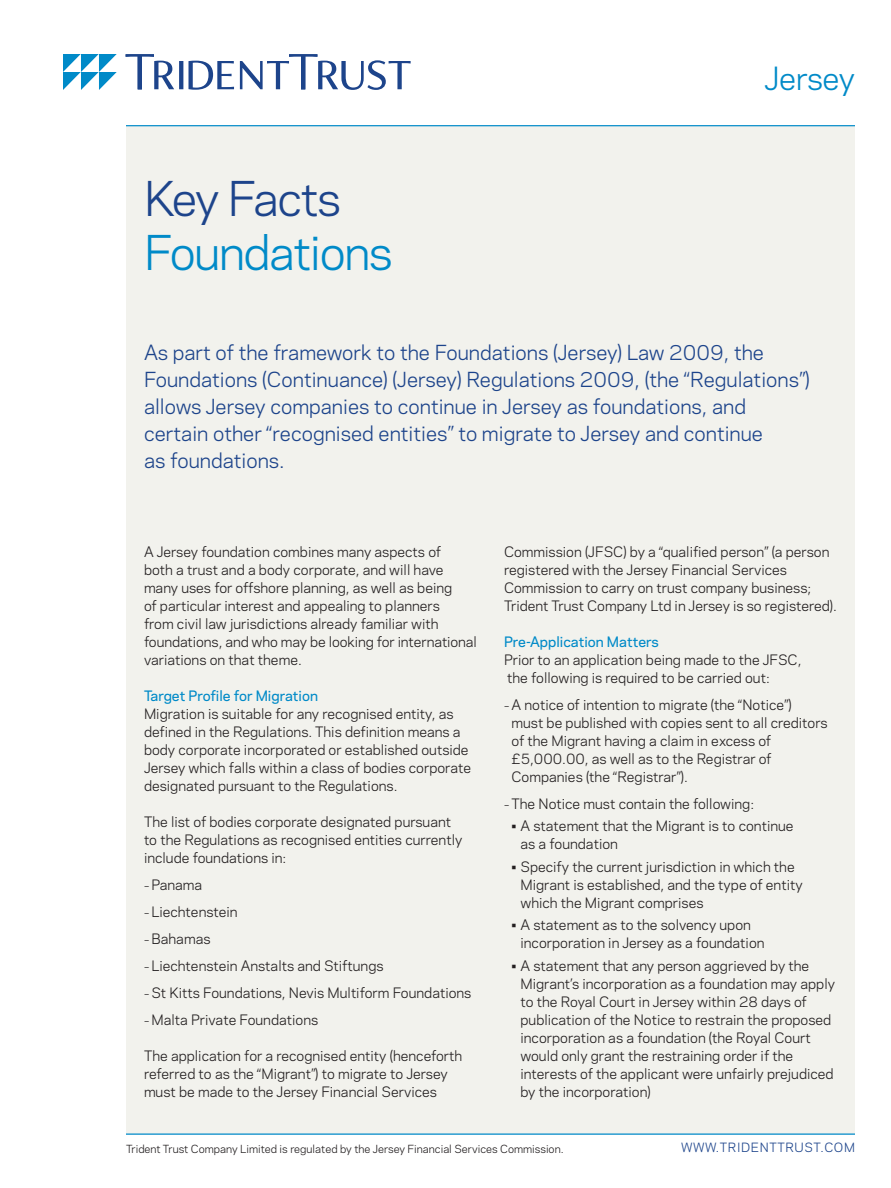
<style>
.page{position:relative;width:891px;height:1188px;background:#fff}
.page>*{position:absolute;margin:0;border:0;box-sizing:border-box;transform-origin:0 0}
.t1{font:45px "Polaris";letter-spacing:-.03em;color:#008ac8}
.t2{font:45px "Polaris";letter-spacing:-.04em;color:#1d448b}
.t3{font:30px "Polaris";letter-spacing:-.01em;color:#008ac8}
.Intro_Text{font:19.5px/27px "Polaris";color:#1d448b}
._1st_Paragraph{font:13.5px/18px "Polaris";color:#231f20}
.Head_1{font:500 13.5px "Polaris";color:#008ac8}
.t4{font:12px "Polaris";letter-spacing:.05em;color:#1d448b}
.Footnote{font:10.5px "Polaris";color:#231f20}
.s1{font-size:10.5px}
</style>
<div class="page">
<div style="left:126px;top:126px;width:729px;height:1008px;background:#f2f2ed"></div>
<hr style="left:126px;top:126px;width:729px;height:1px;background:#008ac8">
<hr style="left:126px;top:1134px;width:729px;height:1px;background:#008ac8">
<svg style="left:126px;top:54px;width:285px;height:36px"></svg>
<svg style="left:63px;top:54px;width:54px;height:36px"></svg>
<h1 class="t2" style="left:144px;top:165px;width:199px">Key Facts</h1>
<h1 class="t1" style="left:144px;top:219px;width:250px">Foundations</h1>
<h2 class="t3" style="left:764px;top:56px;width:92px">Jersey</h2>
<p class="Intro_Text" style="left:144px;top:338px;width:667px">As part of the framework to the Foundations (Jersey) Law 2009, the Foundations (Continuance) (Jersey) Regulations 2009, (the “Regulations”) allows Jersey companies to continue in Jersey as foundations, and certain other “recognised entities” to migrate to Jersey and continue<br>as foundations.</p>
<p class="_1st_Paragraph" style="left:144px;top:542px;width:334px">A Jersey foundation combines many aspects of<br>both a trust and a body corporate, and will have many uses for offshore planning, as well as being<br>of particular interest and appealing to planners<br>from civil law jurisdictions already familiar with foundations, and who may be looking for international variations on that theme.</p>
<p class="Head_1" style="left:144px;top:685px;width:175px">Target Profile for Migration</p>
<p class="_1st_Paragraph" style="left:144px;top:704px;width:329px">Migration is suitable for any recognised entity, as defined in the Regulations. This definition means a body corporate incorporated or established outside Jersey which falls within a class of bodies corporate designated pursuant to the Regulations.</p>
<p class="_1st_Paragraph" style="left:144px;top:812px;width:320px">The list of bodies corporate designated pursuant to the Regulations as recognised entities currently include foundations in:</p>
<p class="_1st_Paragraph" style="left:144px;top:875px;width:60px"><span class="s1">–</span> Panama</p>
<p class="_1st_Paragraph" style="left:144px;top:902px;width:95px"><span class="s1">–</span> Liechtenstein</p>
<p class="_1st_Paragraph" style="left:144px;top:929px;width:68px"><span class="s1">–</span> Bahamas</p>
<p class="_1st_Paragraph" style="left:144px;top:956px;width:241px"><span class="s1">–</span> Liechtenstein Anstalts and Stiftungs</p>
<p class="_1st_Paragraph" style="left:144px;top:983px;width:329px"><span class="s1">–</span> St Kitts Foundations, Nevis Multiform Foundations</p>
<p class="_1st_Paragraph" style="left:144px;top:1010px;width:176px"><span class="s1">–</span> Malta Private Foundations</p>
<p class="_1st_Paragraph" style="left:144px;top:1046px;width:320px">The application for a recognised entity (henceforth referred to as the “Migrant”) to migrate to Jersey must be made to the Jersey Financial Services</p>
<p class="_1st_Paragraph" style="left:504px;top:542px;width:334px">Commission (JFSC) by a “qualified person” (a person registered with the Jersey Financial Services Commission to carry on trust company business; Trident Trust Company Ltd in Jersey is so registered).</p>
<p class="Head_1" style="left:504px;top:631px;width:156px">Pre-Application Matters</p>
<p class="_1st_Paragraph" style="left:504px;top:650px;width:299px">Prior to an application being made to the JFSC, the following is required to be carried out:</p>
<p class="_1st_Paragraph" style="left:512px;top:695px;width:318px;text-indent:-8px"><span class="s1">–</span> A notice of intention to migrate (the “Notice”)<br>must be published with copies sent to all creditors of the Migrant having a claim in excess of £5,000.00, as well as to the Registrar of Companies (the “Registrar”).</p>
<p class="_1st_Paragraph" style="left:504px;top:794px;width:252px"><span class="s1">–</span> The Notice must contain the following:</p>
<p class="_1st_Paragraph" style="left:520px;top:816px;width:275px;text-indent:-9px">• A statement that the Migrant is to continue as a foundation</p>
<p class="_1st_Paragraph" style="left:520px;top:857px;width:284px;text-indent:-9px">• Specify the current jurisdiction in which the<br>Migrant is established, and the type of entity which the Migrant comprises</p>
<p class="_1st_Paragraph" style="left:520px;top:915px;width:246px;text-indent:-9px">• A statement as to the solvency upon incorporation in Jersey as a foundation</p>
<p class="_1st_Paragraph" style="left:520px;top:956px;width:316px;text-indent:-9px">• A statement that any person aggrieved by the Migrant’s incorporation as a foundation may apply to the Royal Court in Jersey within 28 days of publication of the Notice to restrain the proposed incorporation as a foundation (the Royal Court would only grant the restraining order if the interests of the applicant were unfairly prejudiced by the incorporation)</p>
<p class="Footnote" style="left:126px;top:1141px;width:439px">Trident Trust Company Limited is regulated by the Jersey Financial Services Commission.</p>
<p class="t4" style="left:681px;top:1138px;width:175px">WWW.TRIDENTTRUST.COM</p>
</div>
